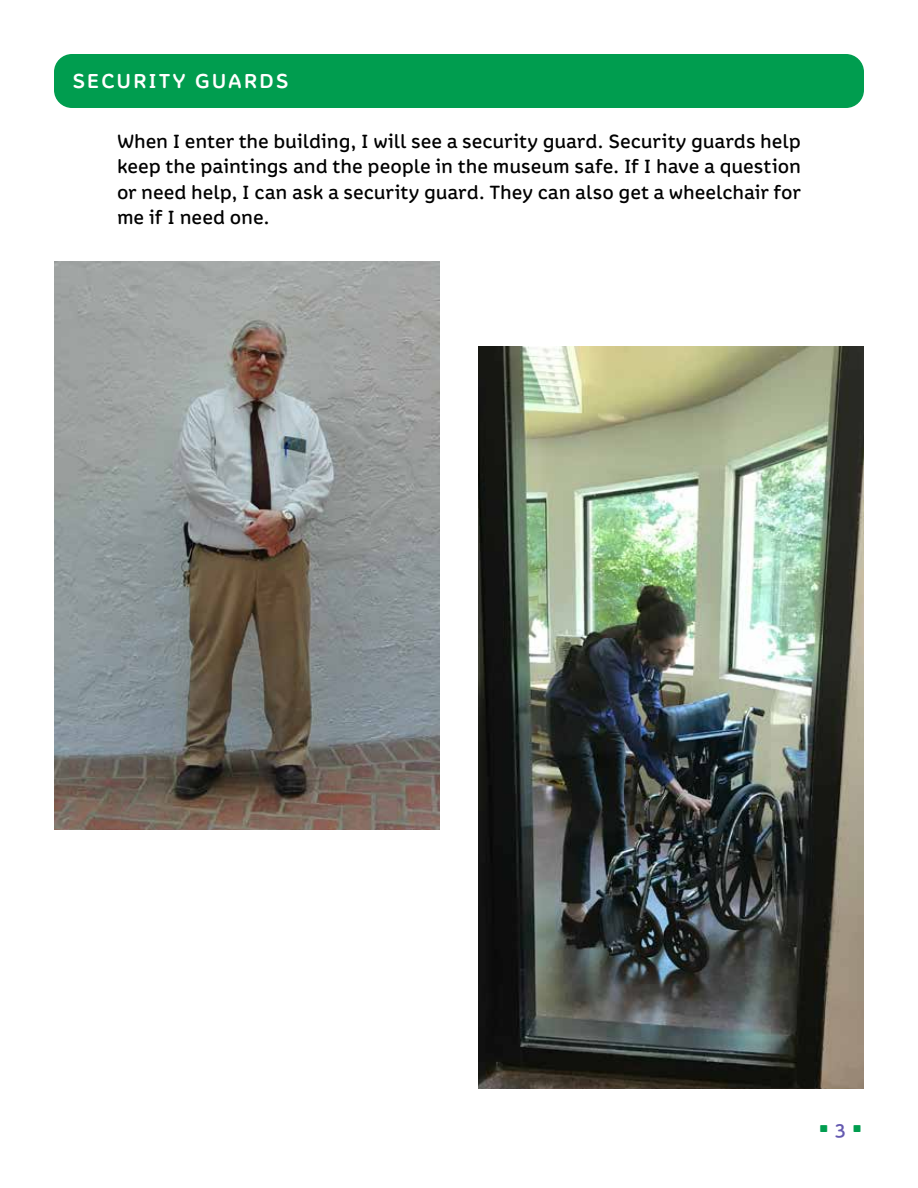
<style>
.page{position:relative;width:918px;height:1188px;background:#fff}
.page>*{position:absolute;margin:0;border:0;box-sizing:border-box;transform-origin:0 0}
.t1{font:25.5px "Colette";letter-spacing:.045em;color:#fff}
.t2{font:19.5px/25.5px "Colette";letter-spacing:-.005em;color:#000;text-align:justify}
.t3{font:13.5px "Colette";color:#009d4f}
.s1{font-size:19.5px;color:#6459b0}
</style>
<div class="page">
<div style="left:54px;top:54px;width:810px;height:54px;background:#009d4f;border-radius:18px"></div>
<img style="left:54px;top:261px;width:385px;height:569px">
<img style="left:479px;top:346px;width:385px;height:742px">
<h1 class="t1" style="left:72px;top:62px;width:219px">Security Guards</h1>
<p class="t2" style="left:117px;top:128px;width:686px">When I enter the building, I will see a security guard. Security guards help keep the paintings and the people in the museum safe. If I have a question or need help, I can ask a security guard. They can also get a wheelchair for me if I need one.</p>
<p class="t3" style="left:817px;top:1118px;width:48px">▪<span class="s1">3</span>▪</p>
</div>
